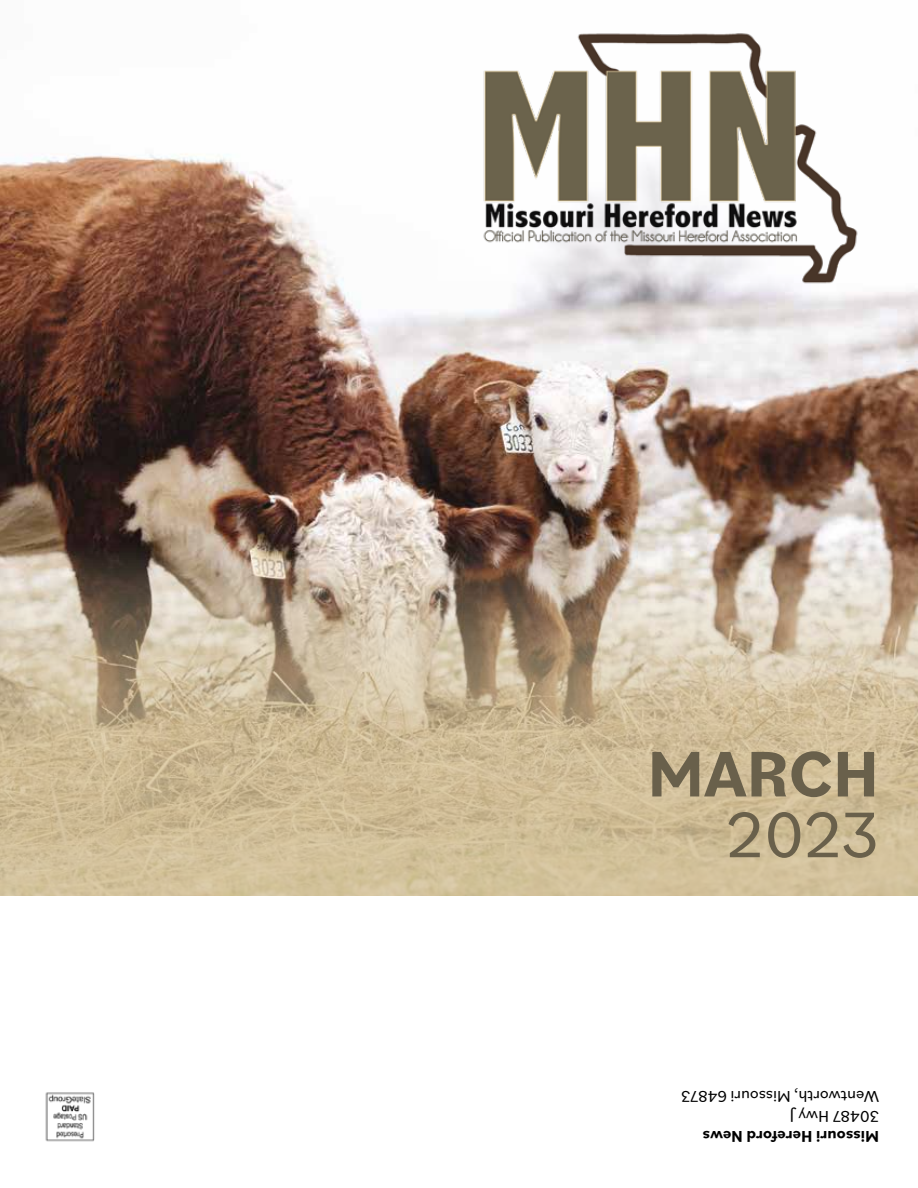
<style>
.page{position:relative;width:918px;height:1188px;background:#fff}
.page>*{position:absolute;margin:0;border:0;box-sizing:border-box;transform-origin:0 0}
.t1{font:700 67.5px "Bilo";color:#69604b}
.t2{font:67.5px "Bilo";color:#69604b}
.t3{font:16.5px/19.8px "Bilo";color:#000}
.t4{font:700 16.5px "Bilo";color:#000}
</style>
<div class="page">
<img style="left:0;top:154px;width:918px;height:391px">
<img style="left:45px;top:1092px;width:50px;height:50px">
<svg style="left:408px;top:292px;width:483px;height:18px"></svg>
<img style="left:408px;top:33px;width:510px;height:259px">
<svg style="left:0;top:545px;width:918px;height:351px;background:#c8b698"></svg>
<h1 class="t1" style="left:647px;top:727px;width:233px">MARCH</h1>
<h1 class="t2" style="left:726px;top:788px;width:154px">2023</h1>
<p class="t3" style="left:879px;top:1127px;width:199px;rotate:-180deg">30487 Hwy J<br>Wentworth, Missouri 64873</p>
<p class="t4" style="left:879px;top:1148px;width:178px;rotate:-180deg">Missouri Hereford News</p>
</div>
